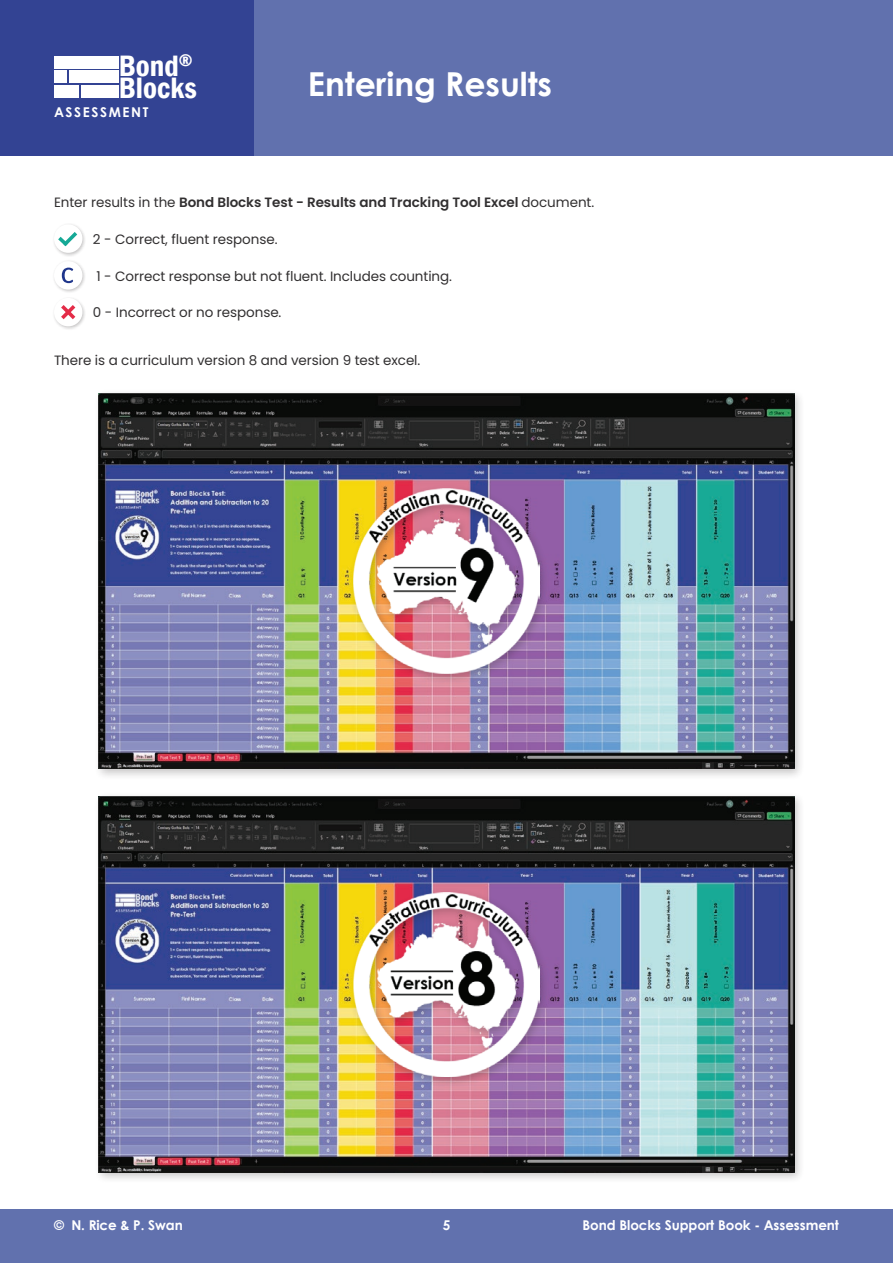
<style>
.page{position:relative;width:893px;height:1263px;background:#fff}
.page>*{position:absolute;margin:0;border:0;box-sizing:border-box;transform-origin:0 0}
.t1{font:700 33px "Century Gothic";color:#fff}
.t2{font:600 condensed 30.3px/21.6px "Franklin Gothic";color:#fff}
.t3{font:13.5px "Poppins";letter-spacing:-.005em;color:#312f30}
.t4{font:600 13.5px "Poppins";letter-spacing:-.005em;color:#312f30}
.t5{font:700 13.5px "Century Gothic";letter-spacing:-.005em;color:#fff}
.t6{font:700 13.5px "Century Gothic";letter-spacing:.12em;color:#fff}
.s1{font-weight:400}
</style>
<div class="page">
<div style="left:0;top:1209px;width:893px;height:54px;background:#6171ae"></div>
<hr style="left:0;top:1209px;width:1px;height:54px;background:#1e358b">
<div style="left:0;top:0;width:893px;height:156px;background:#6171ae"></div>
<div style="left:0;top:0;width:254px;height:156px;background:#334393"></div>
<hr style="left:0;top:0;width:1px;height:54px;background:#1e358b">
<div style="left:54px;top:56px;width:64px;height:12px;background:#fff"></div>
<div style="left:54px;top:71px;width:12px;height:12px;background:#fff"></div>
<div style="left:69px;top:71px;width:49px;height:12px;background:#fff"></div>
<div style="left:54px;top:85px;width:25px;height:13px;background:#fff"></div>
<div style="left:81px;top:85px;width:37px;height:13px;background:#fff"></div>
<div style="left:52px;top:222px;width:35px;height:35px;background:#231f20;opacity:.25"></div>
<div style="left:54px;top:224px;width:28px;height:29px;background:#fff;border-radius:50%"></div>
<svg style="left:54px;top:228px;width:27px;height:22px"></svg>
<div style="left:52px;top:259px;width:35px;height:35px;background:#231f20;opacity:.25"></div>
<div style="left:54px;top:261px;width:28px;height:29px;background:#fff;border-radius:50%"></div>
<svg style="left:62px;top:268px;width:11px;height:15px"></svg>
<div style="left:52px;top:296px;width:35px;height:35px;background:#231f20;opacity:.25"></div>
<div style="left:54px;top:298px;width:28px;height:28px;background:#fff;border-radius:50%"></div>
<svg style="left:57px;top:301px;width:22px;height:22px"></svg>
<div style="left:94px;top:388px;width:711px;height:392px;background:#231f20;opacity:.25"></div>
<img style="left:99px;top:393px;width:695px;height:376px">
<div style="left:94px;top:792px;width:711px;height:392px;background:#231f20;opacity:.25"></div>
<img style="left:99px;top:797px;width:695px;height:375px">
<div style="left:349px;top:483px;width:201px;height:202px;background:#231f20;opacity:.25"></div>
<img style="left:354px;top:488px;width:185px;height:186px">
<div style="left:349px;top:887px;width:201px;height:201px;background:#231f20;opacity:.25"></div>
<img style="left:354px;top:892px;width:185px;height:185px">
<h2 class="t2" style="left:119px;top:55px;width:79px">Bond<sup>®<br></sup>Blocks</h2>
<p class="t6" style="left:54px;top:102px;width:96px">ASSESSMENT</p>
<h1 class="t1" style="left:308px;top:59px;width:246px">Entering Results</h1>
<p class="t4" style="left:54px;top:194px;width:542px"><span class="s1">Enter results in the</span> Bond Blocks Test - Results and Tracking Tool Excel <span class="s1">document.</span></p>
<p class="t3" style="left:93px;top:231px;width:186px">2 - Correct, fluent response.</p>
<p class="t3" style="left:97px;top:268px;width:357px">1 - Correct response but not fluent. Includes counting.</p>
<p class="t3" style="left:93px;top:305px;width:190px">0 - Incorrect or no response.</p>
<p class="t3" style="left:54px;top:353px;width:368px">There is a curriculum version 8 and version 9 test excel.</p>
<p class="t5" style="left:54px;top:1215px;width:130px">© N. Rice &amp; P. Swan</p>
<p class="t5" style="left:443px;top:1214px;width:9px">5</p>
<p class="t5" style="left:582px;top:1214px;width:258px">Bond Blocks Support Book - Assessment</p>
</div>
